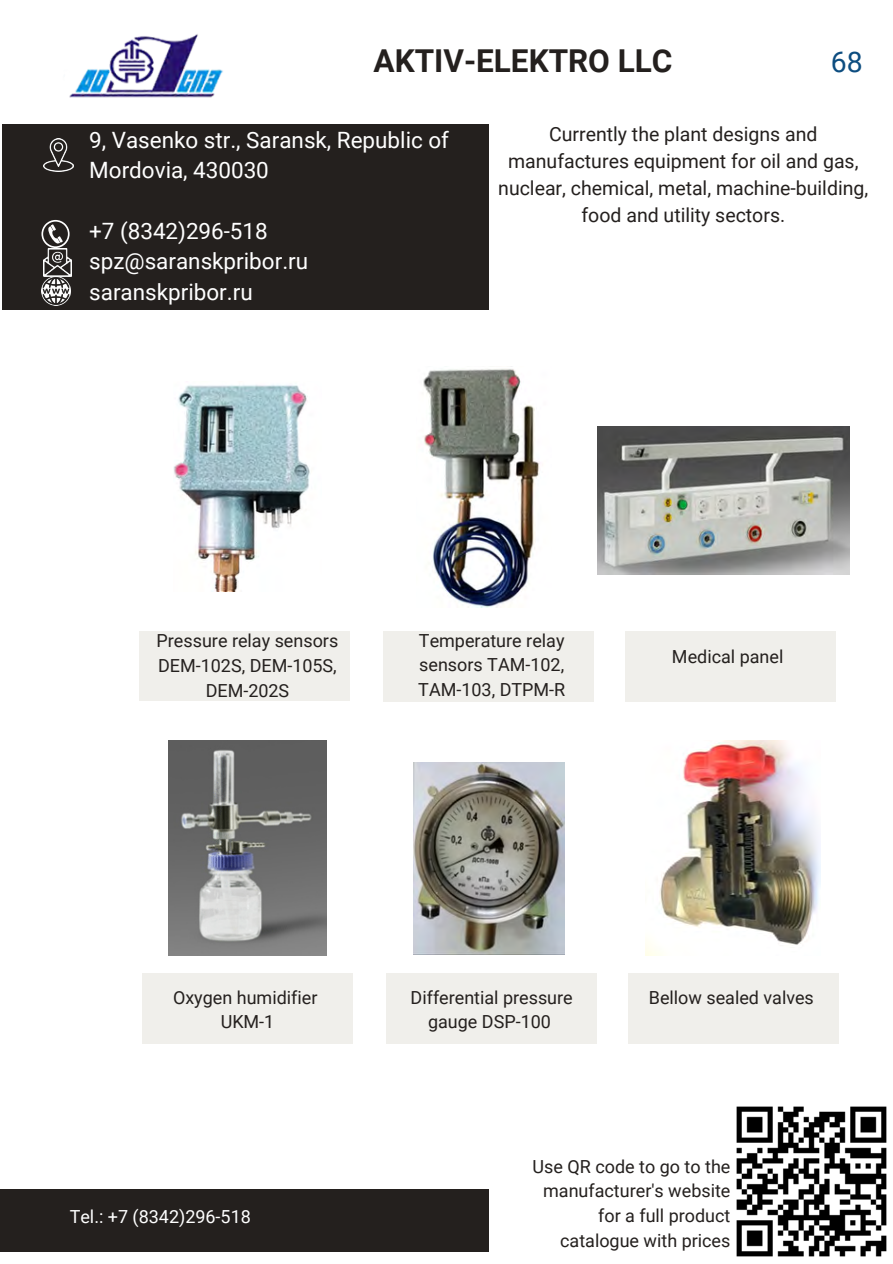
<style>
.page{position:relative;width:893px;height:1264px;background:#fff}
.page>*{position:absolute;margin:0;border:0;box-sizing:border-box;transform-origin:0 0}
.t1{font:700 31.5px "Roboto";color:#24201e}
.t2{font:28.35px "Roboto";color:#0d4d80}
.t3{font:22.5px/30.3px "Roboto";color:#fff}
.t4{font:19.5px/27px "Roboto";color:#24201e;text-align:center}
.t5{font:18px/24.8px "Roboto";color:#24201e;text-align:center}
.t6{font:18px "Roboto";color:#fff}
</style>
<div class="page">
<div style="left:0;top:1188px;width:488px;height:63px;background:#24201e"></div>
<div style="left:2px;top:124px;width:487px;height:185px;background:#24201e"></div>
<svg style="left:41px;top:220px;width:29px;height:28px"></svg>
<img style="left:41px;top:276px;width:29px;height:30px">
<img style="left:44px;top:138px;width:30px;height:34px">
<img style="left:44px;top:248px;width:28px;height:28px">
<img style="left:69px;top:34px;width:154px;height:64px">
<img style="left:736px;top:1106px;width:151px;height:151px">
<img style="left:174px;top:385px;width:136px;height:207px">
<div style="left:139px;top:631px;width:211px;height:69px;background:#f0efeb"></div>
<img style="left:423px;top:366px;width:117px;height:241px">
<div style="left:383px;top:631px;width:211px;height:70px;background:#f0efeb"></div>
<img style="left:597px;top:426px;width:252px;height:148px">
<div style="left:624px;top:631px;width:211px;height:70px;background:#f0efeb"></div>
<img style="left:168px;top:740px;width:159px;height:215px">
<div style="left:142px;top:973px;width:211px;height:70px;background:#f0efeb"></div>
<img style="left:413px;top:762px;width:151px;height:192px">
<div style="left:386px;top:973px;width:211px;height:70px;background:#f0efeb"></div>
<img style="left:645px;top:740px;width:175px;height:215px">
<div style="left:627px;top:973px;width:211px;height:70px;background:#f0efeb"></div>
<p class="t1" style="left:373px;top:43px;width:300px">AKTIV-ELEKTRO LLC</p>
<p class="t2" style="left:830px;top:46px;width:33px">68</p>
<p class="t3" style="left:89px;top:125px;width:361px">9, Vasenko str., Saransk, Republic of<br>Mordovia, 430030</p>
<p class="t3" style="left:89px;top:216px;width:180px">+7 (8342)296-518</p>
<p class="t3" style="left:89px;top:246px;width:220px">spz@saranskpribor.ru</p>
<p class="t3" style="left:89px;top:277px;width:165px">saranskpribor.ru</p>
<p class="t4" style="left:498px;top:121px;width:371px">Currently the plant designs and manufactures equipment for oil and gas, nuclear, chemical, metal, machine-building, food and utility sectors.</p>
<p class="t5" style="left:156px;top:629px;width:183px">Pressure relay sensors<br>DEM-102S, DEM-105S,<br>DEM-202S</p>
<p class="t5" style="left:418px;top:628px;width:148px;text-align:justify">Temperature relay sensors ТАМ-102, ТАМ-103, DTPM-R</p>
<p class="t5" style="left:672px;top:644px;width:113px">Medical panel</p>
<p class="t5" style="left:173px;top:985px;width:146px">Oxygen humidifier</p>
<p class="t5" style="left:221px;top:1009px;width:55px">UKM-1</p>
<p class="t6" style="left:70px;top:1206px;width:183px">Tel.: +7 (8342)296-518</p>
<p class="t5" style="left:410px;top:985px;width:164px">Differential pressure gauge DSP-100</p>
<p class="t5" style="left:648px;top:985px;width:166px">Bellow sealed valves</p>
<p class="t5" style="left:532px;top:1153px;width:199px;text-align:right">Use QR code to go to the manufacturer's website for a full product catalogue with prices</p>
</div>
